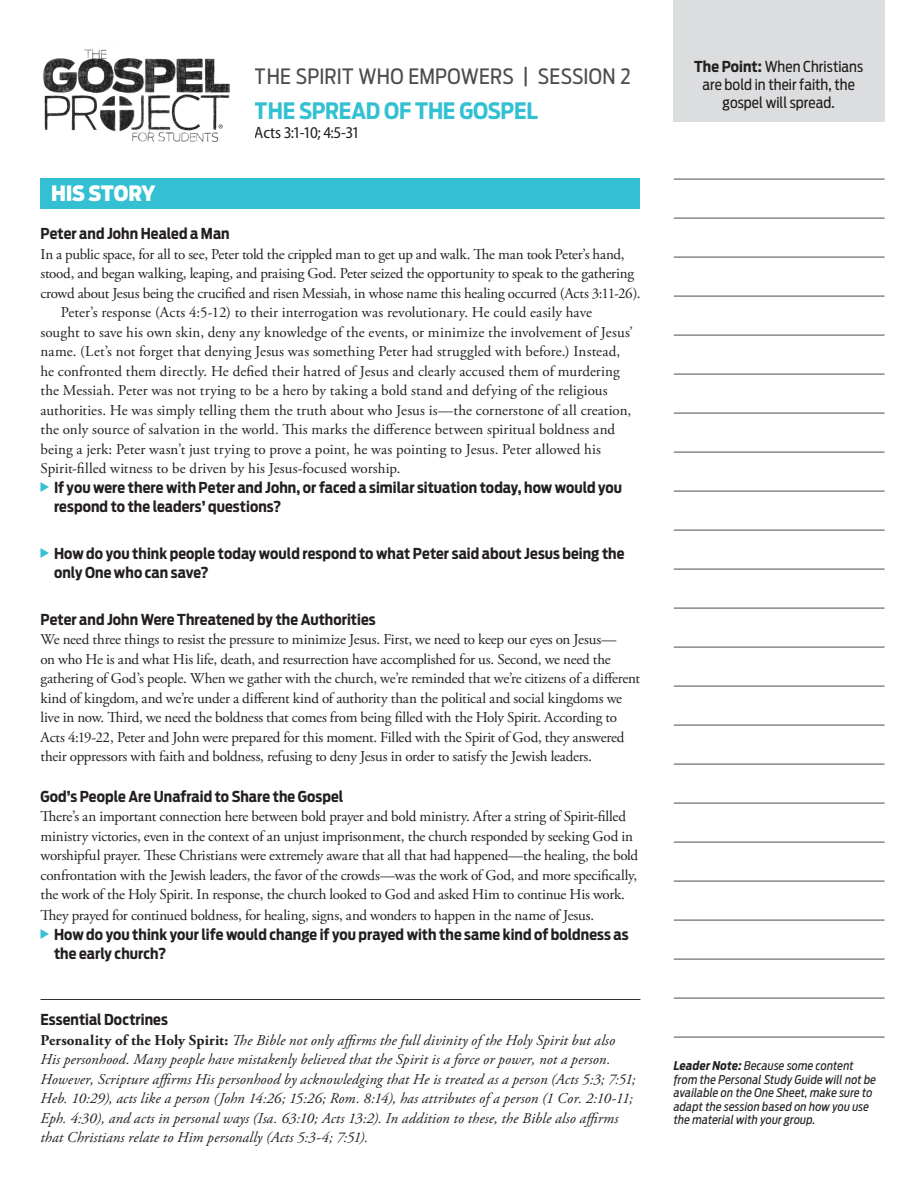
<style>
.page{position:relative;width:918px;height:1188px;background:#fff}
.page>*{position:absolute;margin:0;border:0;box-sizing:border-box;transform-origin:0 0}
.t1{font:700 22.5px "Antenna Cond";letter-spacing:-.01em;color:#32c0d2}
.t2{font:21px "Antenna Cond";letter-spacing:.01em;color:#4b4c4d}
.t3{font:900 21px "Antenna Cond";letter-spacing:-.01em;color:#fff}
.t4{font:semi-condensed 16.5px "Myriad Pro";letter-spacing:-.035em;color:#231f20}
.t5{font:15px/19.5px "Adobe Garamond Pro";letter-spacing:-.01em;color:#231f20}
.t6{font:italic 15px/19.5px "Adobe Garamond Pro";letter-spacing:.005em;color:#231f20}
.t7{font:700 15px/19.5px "Antenna Cond";letter-spacing:.005em;color:#231f20}
.t8{font:15px "Adobe Garamond Pro";letter-spacing:.01em;color:#231f20}
.t9{font:15px/18px "Antenna Cond";letter-spacing:.005em;color:#231f20;text-align:center}
.bullets_red_indent{font:italic 12px/13.5px "Antenna Cond";letter-spacing:.015em;color:#231f20}
.s1{font-weight:700;font-style:normal}
.s2{font-weight:700}
</style>
<div class="page">
<div style="left:673px;top:0;width:212px;height:122px;background:#dcdddf"></div>
<hr style="left:674px;top:179px;width:211px;height:1px;background:#4b4c4d">
<hr style="left:674px;top:218px;width:211px;height:1px;background:#4b4c4d">
<hr style="left:674px;top:257px;width:211px;height:1px;background:#4b4c4d">
<hr style="left:674px;top:296px;width:211px;height:1px;background:#4b4c4d">
<hr style="left:674px;top:335px;width:211px;height:1px;background:#4b4c4d">
<hr style="left:674px;top:374px;width:211px;height:1px;background:#4b4c4d">
<hr style="left:674px;top:413px;width:211px;height:1px;background:#4b4c4d">
<hr style="left:674px;top:452px;width:211px;height:1px;background:#4b4c4d">
<hr style="left:674px;top:491px;width:211px;height:1px;background:#4b4c4d">
<hr style="left:674px;top:530px;width:211px;height:1px;background:#4b4c4d">
<hr style="left:674px;top:569px;width:211px;height:1px;background:#4b4c4d">
<hr style="left:674px;top:608px;width:211px;height:1px;background:#4b4c4d">
<hr style="left:674px;top:647px;width:211px;height:1px;background:#4b4c4d">
<hr style="left:674px;top:686px;width:211px;height:1px;background:#4b4c4d">
<hr style="left:674px;top:725px;width:211px;height:1px;background:#4b4c4d">
<hr style="left:674px;top:764px;width:211px;height:1px;background:#4b4c4d">
<hr style="left:674px;top:803px;width:211px;height:1px;background:#4b4c4d">
<hr style="left:674px;top:842px;width:211px;height:1px;background:#4b4c4d">
<hr style="left:674px;top:881px;width:211px;height:1px;background:#4b4c4d">
<hr style="left:674px;top:920px;width:211px;height:1px;background:#4b4c4d">
<hr style="left:674px;top:959px;width:211px;height:1px;background:#4b4c4d">
<hr style="left:674px;top:998px;width:211px;height:1px;background:#4b4c4d">
<hr style="left:674px;top:1037px;width:211px;height:1px;background:#4b4c4d">
<div style="left:40px;top:178px;width:600px;height:31px;background:#32c0d2"></div>
<hr style="left:40px;top:999px;width:600px;height:1px;background:#231f20">
<img style="left:84px;top:49px;width:23px;height:6px">
<img style="left:43px;top:55px;width:187px;height:76px">
<img style="left:114px;top:131px;width:105px;height:11px">
<svg style="left:219px;top:124px;width:4px;height:4px"></svg>
<p class="t3" style="left:51px;top:181px;width:106px">HIS STORY</p>
<h2 class="t2" style="left:255px;top:64px;width:377px">THE SPIRIT WHO EMPOWERS | SESSION 2</h2>
<h1 class="t1" style="left:255px;top:97px;width:284px">THE SPREAD OF THE GOSPEL</h1>
<p class="t4" style="left:255px;top:124px;width:106px">Acts 3:1-10; 4:5-31</p>
<p class="t7" style="left:40px;top:224px;width:191px">Peter and John Healed a Man</p>
<p class="t5" style="left:40px;top:245px;width:586px">In a public space, for all to see, Peter told the crippled man to get up and walk. The man took Peter’s hand,</p>
<p class="t5" style="left:40px;top:264px;width:595px">stood, and began walking, leaping, and praising God. Peter seized the opportunity to speak to the gathering</p>
<p class="t5" style="left:40px;top:284px;width:601px">crowd about Jesus being the crucified and risen Messiah, in whose name this healing occurred (Acts 3:11-26).</p>
<p class="t5" style="left:61px;top:303px;width:533px">Peter’s response (Acts 4:5-12) to their interrogation was revolutionary. He could easily have</p>
<p class="t5" style="left:40px;top:323px;width:594px">sought to save his own skin, deny any knowledge of the events, or minimize the involvement of Jesus’</p>
<p class="t8" style="left:40px;top:342px;width:581px">name. (Let’s not forget that denying Jesus was something Peter had struggled with before.) Instead,</p>
<p class="t8" style="left:40px;top:362px;width:581px">he confronted them directly. He defied their hatred of Jesus and clearly accused them of murdering</p>
<p class="t8" style="left:40px;top:381px;width:569px">the Messiah. Peter was not trying to be a hero by taking a bold stand and defying of the religious</p>
<p class="t5" style="left:40px;top:401px;width:592px">authorities. He was simply telling them the truth about who Jesus is—the cornerstone of all creation,</p>
<p class="t5" style="left:40px;top:420px;width:576px">the only source of salvation in the world. This marks the difference between spiritual boldness and</p>
<p class="t5" style="left:40px;top:440px;width:562px">being a jerk: Peter wasn’t just trying to prove a point, he was pointing to Jesus. Peter allowed his</p>
<p class="t8" style="left:40px;top:459px;width:362px">Spirit-filled witness to be driven by his Jesus-focused worship.</p>
<p class="t7" style="left:54px;top:477px;width:570px">If you were there with Peter and John, or faced a similar situation today, how would you respond to the leaders’ questions?</p>
<p class="t7" style="left:54px;top:543px;width:572px">How do you think people today would respond to what Peter said about Jesus being the only One who can save?</p>
<p class="t7" style="left:40px;top:609px;width:337px">Peter and John Were Threatened by the Authorities</p>
<p class="t5" style="left:40px;top:630px;width:601px">We need three things to resist the pressure to minimize Jesus. First, we need to keep our eyes on Jesus—<br>on who He is and what His life, death, and resurrection have accomplished for us. Second, we need the gathering of God’s people. When we gather with the church, we’re reminded that we’re citizens of a different kind of kingdom, and we’re under a different kind of authority than the political and social kingdoms we live in now. Third, we need the boldness that comes from being filled with the Holy Spirit. According to Acts 4:19-22, Peter and John were prepared for this moment. Filled with the Spirit of God, they answered their oppressors with faith and boldness, refusing to deny Jesus in order to satisfy the Jewish leaders.</p>
<p class="t7" style="left:40px;top:786px;width:304px">God’s People Are Unafraid to Share the Gospel</p>
<p class="t5" style="left:40px;top:807px;width:599px">There’s an important connection here between bold prayer and bold ministry. After a string of Spirit-filled ministry victories, even in the context of an unjust imprisonment, the church responded by seeking God in worshipful prayer. These Christians were extremely aware that all that had happened—the healing, the bold confrontation with the Jewish leaders, the favor of the crowds—was the work of God, and more specifically, the work of the Holy Spirit. In response, the church looked to God and asked Him to continue His work.</p>
<p class="t5" style="left:40px;top:906px;width:555px">They prayed for continued boldness, for healing, signs, and wonders to happen in the name of Jesus.</p>
<p class="t7" style="left:54px;top:924px;width:576px">How do you think your life would change if you prayed with the same kind of boldness as the early church?</p>
<p class="t7" style="left:40px;top:1010px;width:129px">Essential Doctrines</p>
<p class="t6" style="left:40px;top:1031px;width:597px"><span class="s1">Personality of the Holy Spirit:</span> The Bible not only affirms the full divinity of the Holy Spirit but also His personhood. Many people have mistakenly believed that the Spirit is a force or power, not a person.<br>However, Scripture affirms His personhood by acknowledging that He is treated as a person (Acts 5:3; 7:51; Heb. 10:29), acts like a person (John 14:26; 15:26; Rom. 8:14), has attributes of a person (1 Cor. 2:10-11; Eph. 4:30), and acts in personal ways (Isa. 63:10; Acts 13:2). In addition to these, the Bible also affirms that Christians relate to Him personally (Acts 5:3-4; 7:51).</p>
<p class="t9" style="left:694px;top:57px;width:170px"><span class="s2">The Point:</span> When Christians are bold in their faith, the gospel will spread.</p>
<p class="bullets_red_indent" style="left:674px;top:1059px;width:204px"><span class="s2">Leader Note:</span> Because some content from the Personal Study Guide will not be available on the One Sheet, make sure to adapt the session based on how you use the material with your group.</p>
</div>
